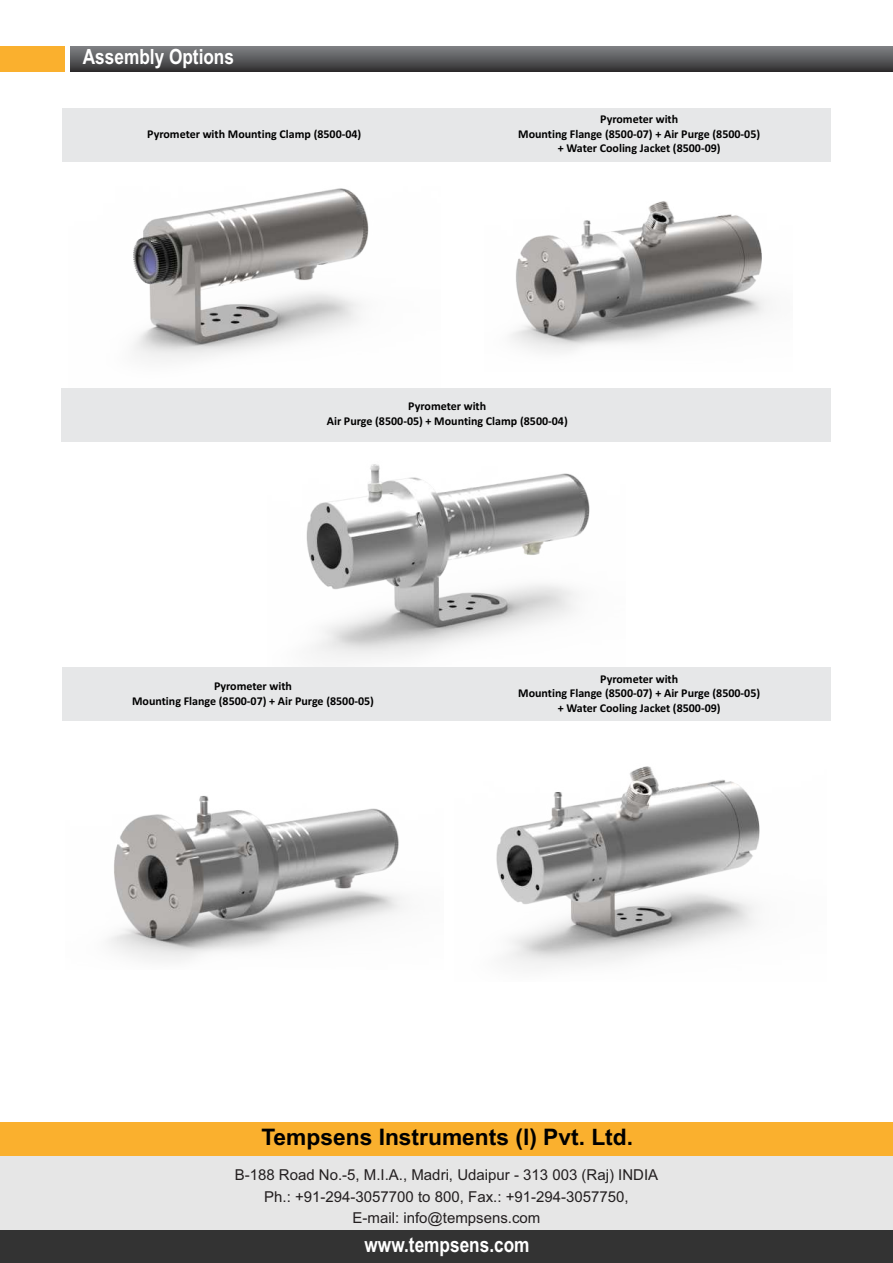
<style>
.page{position:relative;width:893px;height:1263px;background:#fff}
.page>*{position:absolute;margin:0;border:0;box-sizing:border-box;transform-origin:0 0}
.t1{font:700 22.8px "Arial";color:#000}
.t2{font:700 21px "Arial Narrow";color:#fff}
.t3{font:15px/21.8px "Arial";color:#231f20;text-align:center}
.t4{font:700 12px/14.7px "Calibri";color:#000;text-align:center}
</style>
<div class="page">
<img style="left:68px;top:161px;width:372px;height:200px">
<img style="left:511px;top:201px;width:256px;height:152px">
<img style="left:268px;top:441px;width:357px;height:218px">
<div style="left:0;top:46px;width:121px;height:26px;background:#fab02e"></div>
<div style="left:70px;top:46px;width:823px;height:26px;background:linear-gradient(to bottom,#828588,#333233)"></div>
<div style="left:65px;top:46px;width:5px;height:26px;background:#fff"></div>
<img style="left:109px;top:795px;width:293px;height:166px">
<img style="left:496px;top:766px;width:264px;height:202px">
<div style="left:62px;top:108px;width:384px;height:53px;background:#e6e7e8"></div>
<div style="left:446px;top:108px;width:385px;height:53px;background:#e6e7e8"></div>
<div style="left:62px;top:388px;width:769px;height:53px;background:#e6e7e8"></div>
<div style="left:62px;top:668px;width:384px;height:53px;background:#e6e7e8"></div>
<div style="left:446px;top:668px;width:385px;height:53px;background:#e6e7e8"></div>
<div style="left:0;top:1122px;width:893px;height:109px;background:#e6e6e6"></div>
<div style="left:0;top:1122px;width:893px;height:34px;background:#fab02e"></div>
<div style="left:0;top:1231px;width:893px;height:32px;background:#333"></div>
<h2 class="t2" style="left:83px;top:49px;width:153px">Assembly Options</h2>
<p class="t4" style="left:147px;top:127px;width:216px">Pyrometer with Mounting Clamp (8500-04)</p>
<p class="t4" style="left:518px;top:113px;width:243px">Pyrometer with<br>Mounting Flange (8500-07) + Air Purge (8500-05) + Water Cooling Jacket (8500-09)</p>
<p class="t4" style="left:327px;top:400px;width:242px">Pyrometer with<br>Air Purge (8500-05) + Mounting Clamp (8500-04)</p>
<p class="t4" style="left:132px;top:680px;width:243px">Pyrometer with<br>Mounting Flange (8500-07) + Air Purge (8500-05)</p>
<p class="t4" style="left:518px;top:672px;width:243px">Pyrometer with<br>Mounting Flange (8500-07) + Air Purge (8500-05) + Water Cooling Jacket (8500-09)</p>
<h1 class="t1" style="left:261px;top:1128px;width:373px">Tempsens Instruments (l) Pvt. Ltd.</h1>
<p class="t3" style="left:235px;top:1165px;width:425px">B-188 Road No.-5, M.I.A., Madri, Udaipur - 313 003 (Raj) INDIA<br>Ph.: +91-294-3057700 to 800, Fax.: +91-294-3057750,<br>E-mail: info@tempsens.com</p>
<h2 class="t2" style="left:365px;top:1237px;width:166px">www.tempsens.com</h2>
</div>
